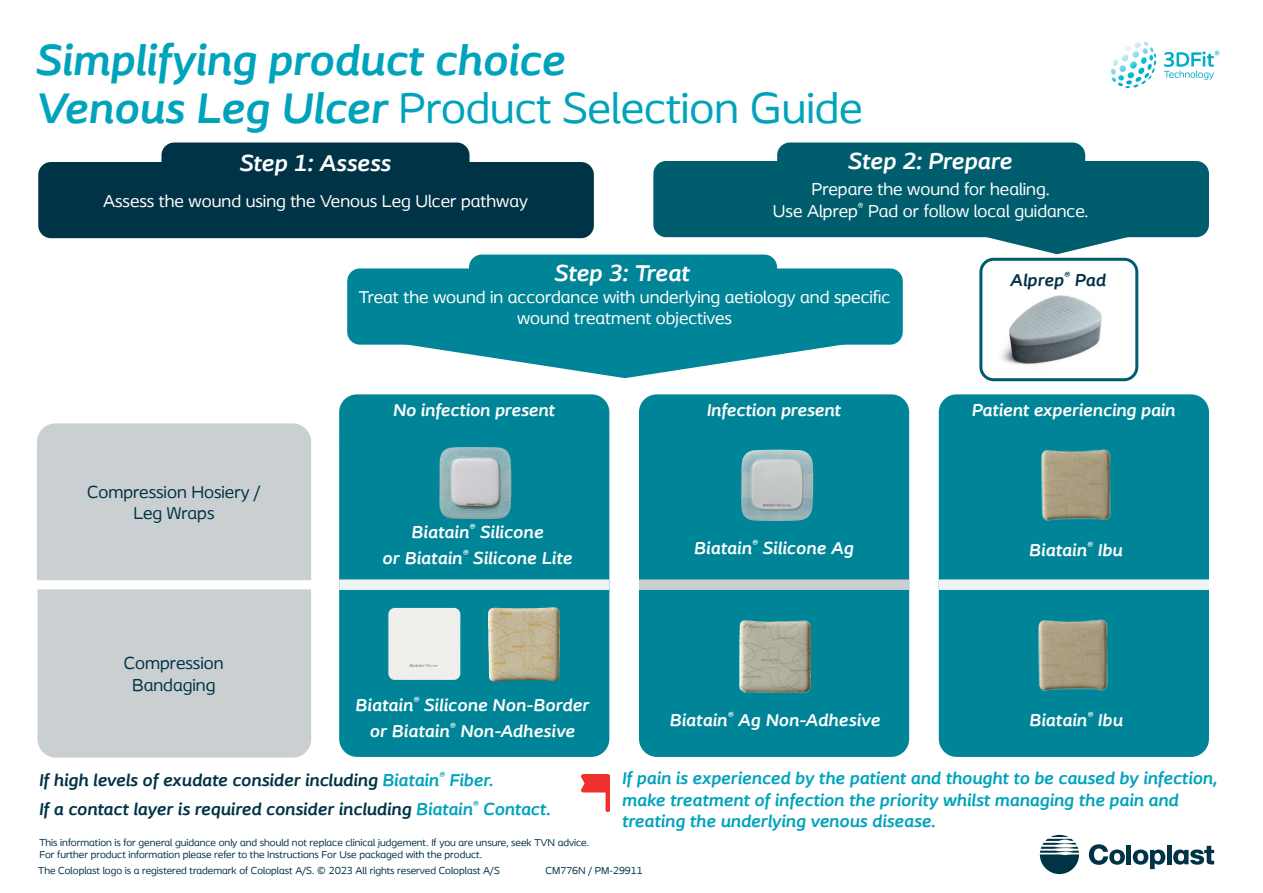
<style>
.page{position:relative;width:1263px;height:893px;background:#fff}
.page>*{position:absolute;margin:0;border:0;box-sizing:border-box;transform-origin:0 0}
.t1{font:45px "Coloplast";color:#00a3bc}
.t2{font:italic 700 45px "Coloplast";color:#00a3bc}
.t3{font:italic 700 24px "Coloplast";color:#fff}
.Spread_text{font:italic 700 18px "Coloplast";letter-spacing:.01em;color:#fff}
.t4{font:18px/21.6px "Coloplast";color:#fff;text-align:center}
.Brochure_cover_heading_A{font:italic 700 18px/21.6px "Coloplast";color:#00a3bc}
.Brochure_cover_heading_A-2{font:italic 700 18px "Coloplast";color:#003346}
.t5{font:18px "Coloplast";color:#003346}
.Spread_text-2{font:italic 700 18px "Coloplast";letter-spacing:.01em;color:#003346}
.t6{font:10.5px "Coloplast";color:#003346}
.s1{font-weight:700;font-style:italic}
.s2{color:#00a3bc}
</style>
<div class="page">
<div style="left:939px;top:394px;width:270px;height:60px;background:#008497;border-radius:18px"></div>
<div style="left:939px;top:440px;width:270px;height:317px;background:#008497"></div>
<svg style="left:1089px;top:844px;width:36px;height:21px"></svg>
<div style="left:1126px;top:845px;width:5px;height:19px;background:#003346"></div>
<hr style="left:1167px;top:845px;width:4px;height:19px;background:#003346">
<svg style="left:1133px;top:849px;width:32px;height:20px"></svg>
<svg style="left:1173px;top:846px;width:41px;height:19px"></svg>
<svg style="left:1040px;top:835px;width:39px;height:39px"></svg>
<img style="left:581px;top:775px;width:28px;height:36px">
<div style="left:347px;top:268px;width:556px;height:77px;background:#008497;border-radius:13px"></div>
<div style="left:653px;top:161px;width:556px;height:76px;background:#005d6e;border-radius:13px"></div>
<div style="left:38px;top:162px;width:556px;height:76px;background:#003346;border-radius:13px"></div>
<div style="left:469px;top:255px;width:308px;height:34px;background:#008497;border-radius:13px"></div>
<div style="left:777px;top:143px;width:308px;height:34px;background:#005d6e;border-radius:13px"></div>
<div style="left:161px;top:143px;width:308px;height:39px;background:#003346;border-radius:13px"></div>
<svg style="left:347px;top:335px;width:556px;height:43px"></svg>
<div style="left:37px;top:423px;width:274px;height:158px;background:#cad0d2"></div>
<div style="left:37px;top:589px;width:274px;height:169px;background:#cad0d2"></div>
<div style="left:339px;top:440px;width:270px;height:317px;background:#008497"></div>
<div style="left:639px;top:440px;width:270px;height:317px;background:#008497"></div>
<div style="left:339px;top:394px;width:270px;height:60px;background:#008497;border-radius:18px"></div>
<div style="left:639px;top:394px;width:270px;height:60px;background:#008497;border-radius:18px"></div>
<div style="left:939px;top:579px;width:270px;height:11px;background:#eff2f3"></div>
<img style="left:439px;top:447px;width:72px;height:72px">
<img style="left:748px;top:450px;width:33px;height:2px">
<img style="left:739px;top:621px;width:72px;height:72px">
<img style="left:1031px;top:440px;width:91px;height:88px">
<img style="left:1028px;top:609px;width:91px;height:89px">
<div style="left:639px;top:579px;width:270px;height:11px;background:#cad0d2"></div>
<div style="left:339px;top:579px;width:270px;height:11px;background:#eff2f3"></div>
<svg style="left:1111px;top:42px;width:45px;height:46px"></svg>
<svg style="left:1164px;top:51px;width:55px;height:29px"></svg>
<div style="left:388px;top:608px;width:72px;height:72px;background:#f1efeb"></div>
<img style="left:488px;top:607px;width:65px;height:29px">
<img style="left:983px;top:259px;width:154px;height:121px">
<div style="left:979px;top:258px;width:159px;height:123px;border:3px solid #005d6e;border-radius:13px"></div>
<svg style="left:982px;top:237px;width:150px;height:17px"></svg>
<p class="t2" style="left:36px;top:33px;width:531px">Simplifying product choice</p>
<p class="t1" style="left:36px;top:81px;width:829px"><span class="s1">Venous Leg Ulcer</span> Product Selection Guide</p>
<p class="t3" style="left:239px;top:149px;width:153px">Step 1: Assess</p>
<p class="t3" style="left:848px;top:146px;width:165px">Step 2: Prepare</p>
<p class="t4" style="left:103px;top:190px;width:427px">Assess the wound using the Venous Leg Ulcer pathway</p>
<p class="t4" style="left:811px;top:178px;width:240px">Prepare the wound for healing.</p>
<p class="t4" style="left:773px;top:200px;width:317px">Use Alprep<sup>®</sup> Pad or follow local guidance.</p>
<p class="t5" style="left:87px;top:481px;width:175px">Compression Hosiery /</p>
<p class="t5" style="left:133px;top:503px;width:83px">Leg Wraps</p>
<p class="t5" style="left:124px;top:653px;width:101px">Compression</p>
<p class="t5" style="left:132px;top:674px;width:85px">Bandaging</p>
<p class="t3" style="left:554px;top:259px;width:137px">Step 3: Treat</p>
<p class="t4" style="left:359px;top:286px;width:533px">Treat the wound in accordance with underlying aetiology and specific wound treatment objectives</p>
<p class="Spread_text" style="left:393px;top:400px;width:163px">No infection present</p>
<p class="Spread_text" style="left:706px;top:400px;width:136px">Infection present</p>
<p class="Spread_text" style="left:411px;top:522px;width:134px">Biatain<sup>®</sup> Silicone</p>
<p class="Spread_text" style="left:382px;top:547px;width:191px">or Biatain<sup>®</sup> Silicone Lite</p>
<p class="Spread_text" style="left:355px;top:695px;width:235px">Biatain<sup>®</sup> Silicone Non-Border</p>
<p class="Spread_text" style="left:369px;top:720px;width:207px">or Biatain<sup>®</sup> Non-Adhesive</p>
<p class="Spread_text" style="left:694px;top:537px;width:161px">Biatain<sup>®</sup> Silicone Ag</p>
<p class="Spread_text" style="left:669px;top:709px;width:212px">Biatain<sup>®</sup> Ag Non-Adhesive</p>
<p class="Spread_text-2" style="left:1010px;top:269px;width:97px">Alprep<sup>®</sup> Pad</p>
<p class="Spread_text" style="left:971px;top:400px;width:205px">Patient experiencing pain</p>
<p class="Spread_text" style="left:1029px;top:539px;width:95px">Biatain<sup>®</sup> Ibu</p>
<p class="Spread_text" style="left:1029px;top:709px;width:95px">Biatain<sup>®</sup> Ibu</p>
<p class="Brochure_cover_heading_A-2" style="left:39px;top:769px;width:456px">If high levels of exudate consider including <span class="s2">Biatain</span><sup>®</sup> <span class="s2">Fiber.</span></p>
<p class="Brochure_cover_heading_A-2" style="left:39px;top:798px;width:513px">If a contact layer is required consider including <span class="s2">Biatain</span><sup>®</sup> <span class="s2">Contact.</span></p>
<p class="t6" style="left:39px;top:836px;width:551px">This information is for general guidance only and should not replace clinical judgement. If you are unsure, seek TVN advice.</p>
<p class="t6" style="left:39px;top:849px;width:444px">For further product information please refer to the Instructions For Use packaged with the product.</p>
<p class="Brochure_cover_heading_A" style="left:622px;top:767px;width:597px">If pain is experienced by the patient and thought to be caused by infection, make treatment of infection the priority whilst managing the pain and treating the underlying venous disease.</p>
<p class="t6" style="left:38px;top:864px;width:463px">The Coloplast logo is a registered trademark of Coloplast A/S. © 2023 All rights reserved Coloplast A/S</p>
<p class="t6" style="left:546px;top:864px;width:99px">CM776N / PM-29911</p>
</div>
